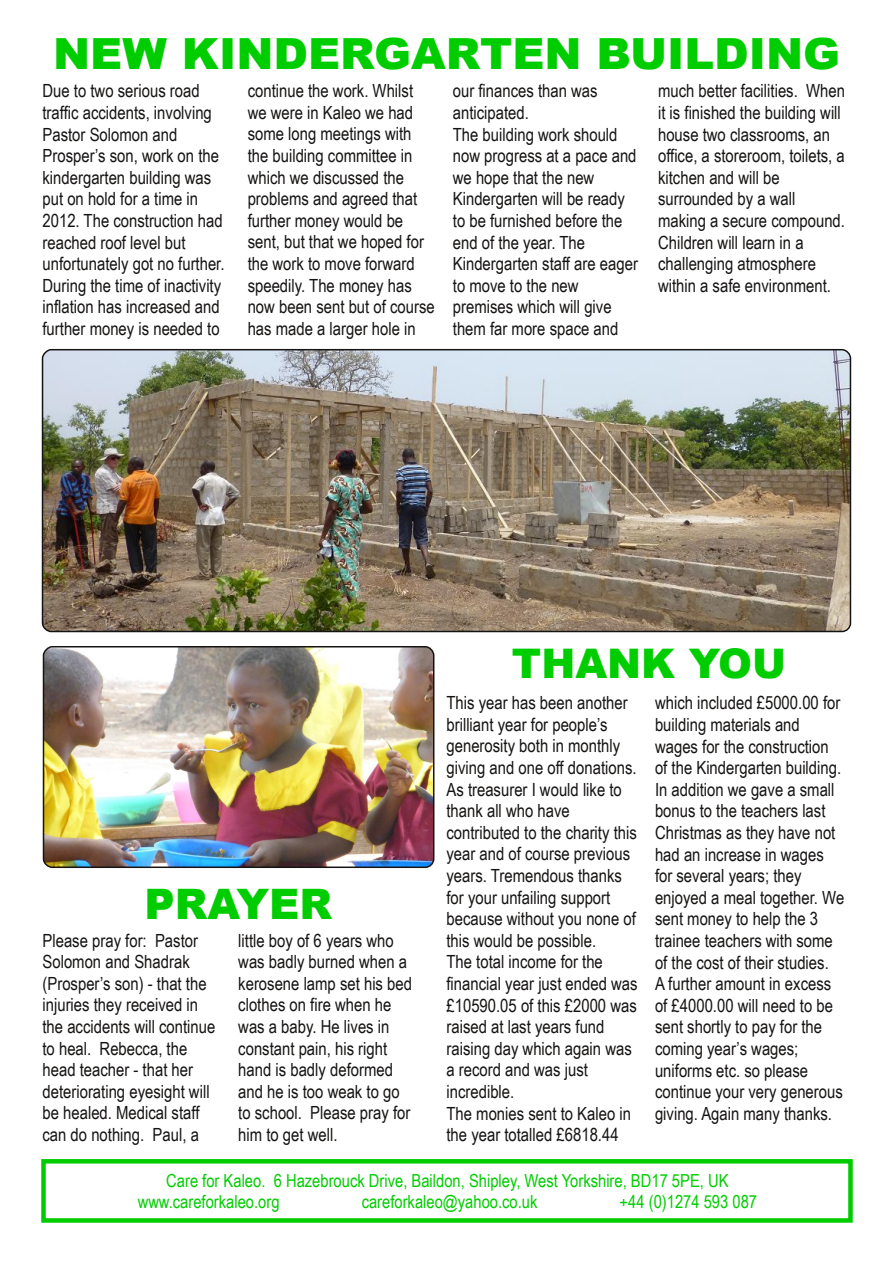
<style>
.page{position:relative;width:893px;height:1263px;background:#fff}
.page>*{position:absolute;margin:0;border:0;box-sizing:border-box;transform-origin:0 0}
.t1{font:900 42.9px "Arial";color:#00cd00;scale:1.04 1}
.t2{font:900 42px "Arial";color:#00cd00}
.t3{font:900 40.8px "Arial";color:#00cd00}
.t4{font:18.15px/21.6px "Arial Narrow";color:#161413}
.t5{font:18px/21.6px "Arial Narrow";color:#00cd00}
</style>
<div class="page">
<div style="left:41px;top:1159px;width:812px;height:64px;border:4px solid #00cd00"></div>
<img style="left:41px;top:348px;width:811px;height:285px">
<img style="left:42px;top:646px;width:393px;height:222px">
<h1 class="t1" style="left:53px;top:22px;width:758px">NEW KINDERGARTEN BUILDING</h1>
<p class="t4" style="left:43px;top:80px;width:184px">Due to two serious road traffic accidents, involving<br>Pastor Solomon and<br>Prosper’s son, work on the kindergarten building was put on hold for a time in<br>2012. The construction had reached roof level but unfortunately got no further.<br>During the time of inactivity inflation has increased and further money is needed to</p>
<p class="t4" style="left:248px;top:80px;width:189px">continue the work. Whilst we were in Kaleo we had some long meetings with the building committee in which we discussed the problems and agreed that further money would be sent, but that we hoped for the work to move forward speedily. The money has now been sent but of course has made a larger hole in</p>
<p class="t4" style="left:453px;top:80px;width:187px">our finances than was anticipated.<br>The building work should now progress at a pace and we hope that the new<br>Kindergarten will be ready to be furnished before the end of the year. The<br>Kindergarten staff are eager to move to the new premises which will give them far more space and</p>
<p class="t4" style="left:658px;top:80px;width:188px">much better facilities. When it is finished the building will house two classrooms, an office, a storeroom, toilets, a kitchen and will be surrounded by a wall making a secure compound.<br>Children will learn in a challenging atmosphere within a safe environment.</p>
<h2 class="t2" style="left:144px;top:873px;width:189px">PRAYER</h2>
<p class="t4" style="left:43px;top:929px;width:174px">Please pray for: Pastor<br>Solomon and Shadrak (Prosper’s son) - that the injuries they received in the accidents will continue to heal. Rebecca, the head teacher - that her deteriorating eyesight will be healed. Medical staff can do nothing. Paul, a</p>
<p class="t4" style="left:238px;top:929px;width:175px">little boy of 6 years who was badly burned when a kerosene lamp set his bed clothes on fire when he was a baby. He lives in constant pain, his right hand is badly deformed and he is too weak to go to school. Please pray for him to get well.</p>
<h3 class="t3" style="left:512px;top:633px;width:276px">THANK YOU</h3>
<p class="t4" style="left:446px;top:692px;width:193px">This year has been another brilliant year for people’s generosity both in monthly giving and one off donations.<br>As treasurer I would like to thank all who have contributed to the charity this year and of course previous years. Tremendous thanks for your unfailing support because without you none of this would be possible.<br>The total income for the financial year just ended was £10590.05 of this £2000 was raised at last years fund raising day which again was a record and was just incredible.<br>The monies sent to Kaleo in the year totalled £6818.44</p>
<p class="t4" style="left:655px;top:692px;width:191px">which included £5000.00 for building materials and wages for the construction of the Kindergarten building.<br>In addition we gave a small bonus to the teachers last<br>Christmas as they have not had an increase in wages for several years; they enjoyed a meal together. We sent money to help the 3 trainee teachers with some of the cost of their studies.<br>A further amount in excess of £4000.00 will need to be sent shortly to pay for the coming year’s wages; uniforms etc. so please continue your very generous giving. Again many thanks.</p>
<p class="t5" style="left:138px;top:1169px;width:592px;text-indent:29px">Care for Kaleo. 6 Hazebrouck Drive, Baildon, Shipley, West Yorkshire, BD17 5PE, UK www.careforkaleo.org</p>
<p class="t5" style="left:362px;top:1191px;width:177px">careforkaleo@yahoo.co.uk</p>
<p class="t5" style="left:620px;top:1191px;width:139px">+44 (0)1274 593 087</p>
</div>
